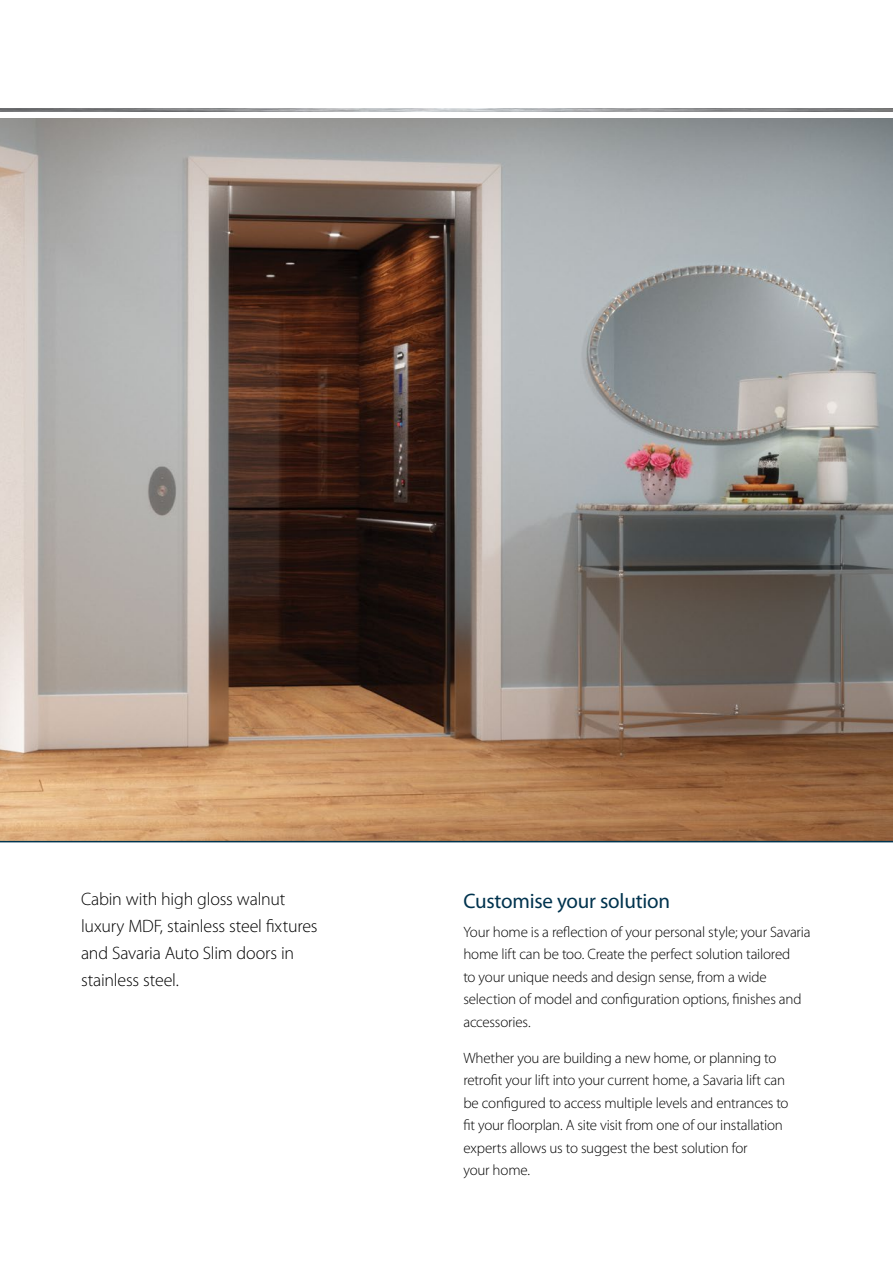
<style>
.page{position:relative;width:893px;height:1263px;background:#fff}
.page>*{position:absolute;margin:0;border:0;box-sizing:border-box;transform-origin:0 0}
.subheads{font:21px "Myriad Pro";letter-spacing:-.01em;color:#00334e}
.new_captions{font:300 18px/27px "Myriad Pro";letter-spacing:-.01em;color:#000}
.body{font:300 15px/22.5px "Myriad Pro";letter-spacing:-.015em;color:#000}
</style>
<div class="page">
<img style="left:0;top:108px;width:893px;height:3px">
<img style="left:0;top:118px;width:893px;height:723px">
<hr style="left:0;top:841px;width:893px;height:1px;background:#00334e">
<p class="new_captions" style="left:81px;top:886px;width:238px">Cabin with high gloss walnut luxury MDF, stainless steel fixtures and Savaria Auto Slim doors in stainless steel.</p>
<p class="subheads" style="left:463px;top:887px;width:208px">Customise your solution</p>
<p class="body" style="left:463px;top:920px;width:349px">Your home is a reflection of your personal style; your Savaria home lift can be too. Create the perfect solution tailored<br>to your unique needs and design sense, from a wide selection of model and configuration options, finishes and accessories.</p>
<p class="body" style="left:463px;top:1046px;width:327px">Whether you are building a new home, or planning to retrofit your lift into your current home, a Savaria lift can be configured to access multiple levels and entrances to fit your floorplan. A site visit from one of our installation experts allows us to suggest the best solution for<br>your home.</p>
</div>
